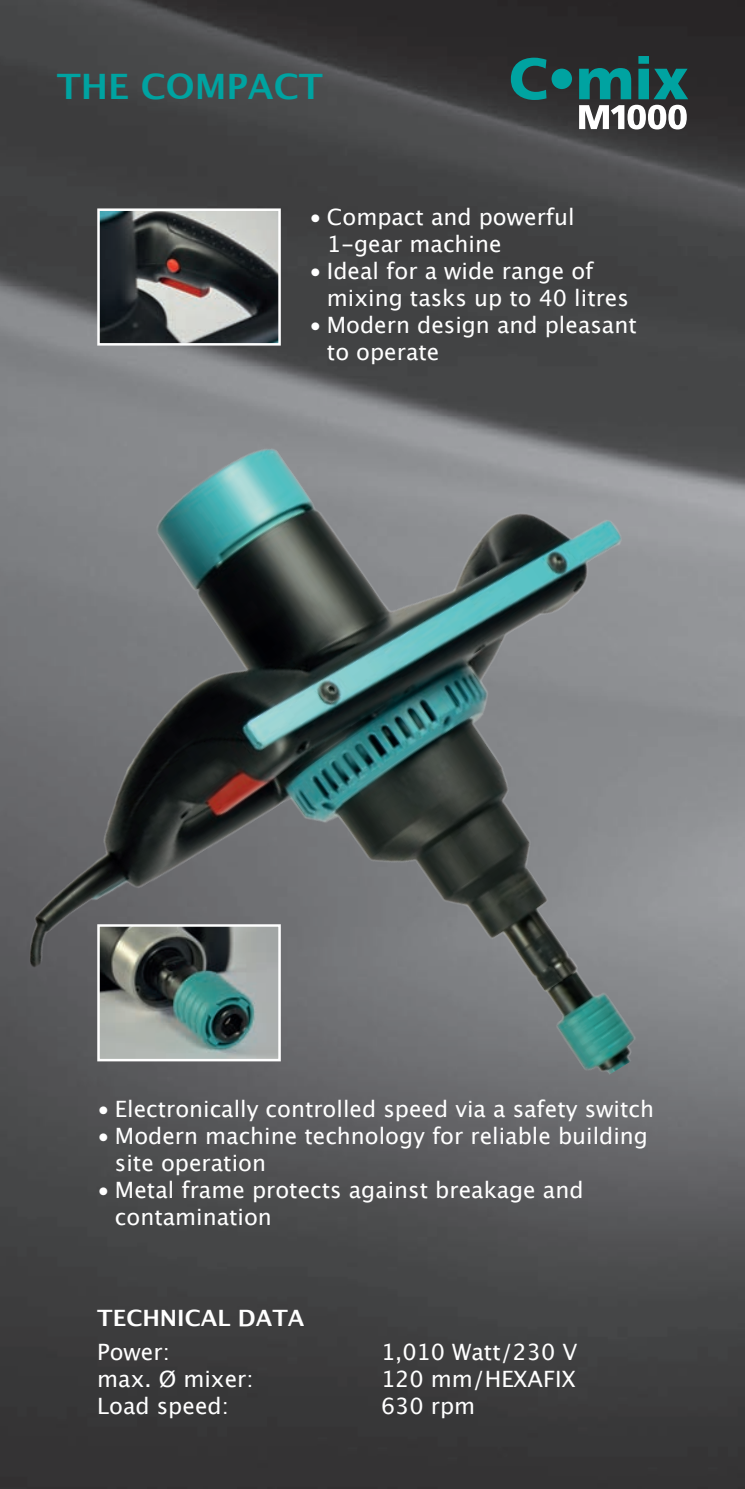
<style>
.page{position:relative;width:745px;height:1489px;background:#fff}
.page>*{position:absolute;margin:0;border:0;box-sizing:border-box;transform-origin:0 0}
.t1{font:700 35px "Lucida Grande";color:#00a3a1}
.t2{font:22.5px/27px "Lucida Grande";color:#fff}
.t3{font:700 22.5px "Lucida Grande";color:#fff}
</style>
<div class="page">
<img style="left:0;top:0;width:744px;height:1488px">
<img style="left:30px;top:382px;width:684px;height:804px">
<img style="left:100px;top:927px;width:177px;height:131px">
<div style="left:97px;top:924px;width:183px;height:137px;border:2px solid #fff"></div>
<img style="left:100px;top:211px;width:177px;height:131px">
<div style="left:97px;top:208px;width:183px;height:137px;border:2px solid #fff"></div>
<svg style="left:510px;top:56px;width:177px;height:73px;background:#3d6667"></svg>
<h1 class="t1" style="left:57px;top:58px;width:267px">THE COMPACT</h1>
<p class="t2" style="left:327px;top:204px;width:249px;text-indent:-18px">• Compact and powerful<br>1-gear machine</p>
<p class="t2" style="left:327px;top:258px;width:303px;text-indent:-18px">• Ideal for a wide range of mixing tasks up to 40 litres</p>
<p class="t2" style="left:327px;top:312px;width:311px;text-indent:-18px">• Modern design and pleasant to operate</p>
<p class="t2" style="left:97px;top:1095px;width:558px">• Electronically controlled speed via a safety switch</p>
<p class="t2" style="left:115px;top:1122px;width:534px;text-indent:-18px">• Modern machine technology for reliable building site operation</p>
<p class="t2" style="left:115px;top:1176px;width:470px;text-indent:-18px">• Metal frame protects against breakage and contamination</p>
<p class="t3" style="left:97px;top:1299px;width:208px">TECHNICAL DATA</p>
<p class="t2" style="left:97px;top:1338px;width:74px">Power:</p>
<p class="t2" style="left:381px;top:1338px;width:197px">1,010 Watt/230 V</p>
<p class="t2" style="left:97px;top:1365px;width:158px">max. Ø mixer:</p>
<p class="t2" style="left:381px;top:1365px;width:196px">120 mm/HEXAFIX</p>
<p class="t2" style="left:97px;top:1392px;width:133px">Load speed:</p>
<p class="t2" style="left:381px;top:1392px;width:96px">630 rpm</p>
</div>
